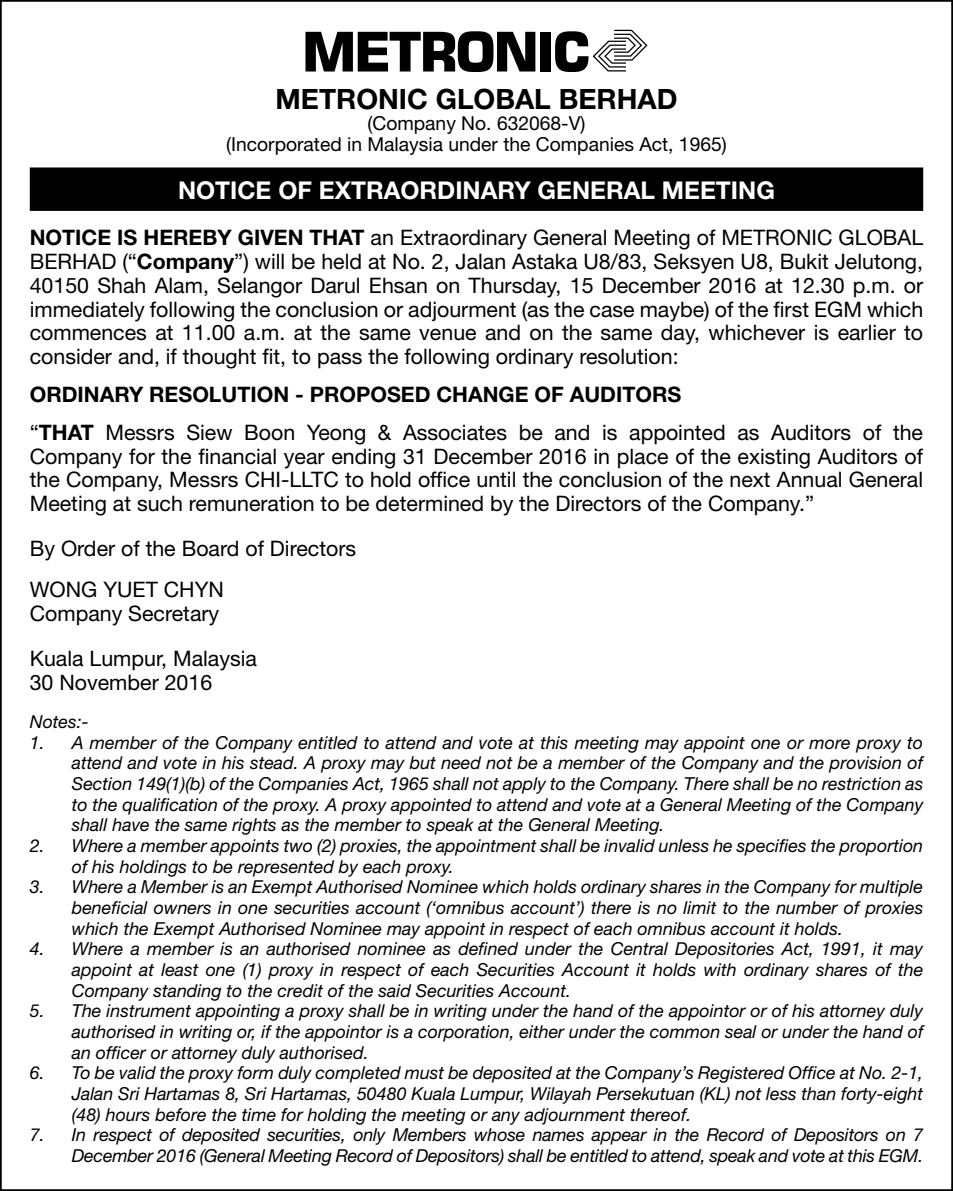
<style>
.page{position:relative;width:953px;height:1191px;background:#fff}
.page>*{position:absolute;margin:0;border:0;box-sizing:border-box;transform-origin:0 0}
.t1{font:700 28px "Helvetica Neue LT Std";color:#000}
.t2{font:700 24.5px "Helvetica Neue LT Std";color:#fff}
.t3{font:21.35px/23.8px "Helvetica Neue LT Std";color:#000}
.t4{font:19.25px/21px "Helvetica Neue LT Std";color:#000;text-align:center}
.t5{font:italic 17.85px/20.7px "Helvetica Neue LT Std";color:#000;text-align:justify}
.s1{font-weight:700}
</style>
<div class="page">
<div style="left:32px;top:169px;width:889px;height:40px;background:#000"></div>
<div style="left:30px;top:167px;width:893px;height:44px;border:4px solid #000"></div>
<svg style="left:305px;top:31px;width:230px;height:41px"></svg>
<div style="left:540px;top:32px;width:11px;height:39px;background:#000"></div>
<svg style="left:555px;top:30px;width:92px;height:42px"></svg>
<h1 class="t1" style="left:275px;top:82px;width:403px">METRONIC GLOBAL BERHAD</h1>
<p class="t4" style="left:226px;top:113px;width:502px">(Company No. 632068-V)<br>(Incorporated in Malaysia under the Companies Act, 1965)</p>
<h2 class="t2" style="left:178px;top:175px;width:598px">NOTICE OF EXTRAORDINARY GENERAL MEETING</h2>
<p class="t3" style="left:30px;top:225px;width:895px;text-align:justify"><span class="s1">NOTICE IS HEREBY GIVEN THAT</span> an Extraordinary General Meeting of METRONIC GLOBAL BERHAD (“<span class="s1">Company</span>”) will be held at No. 2, Jalan Astaka U8/83, Seksyen U8, Bukit Jelutong, 40150 Shah Alam, Selangor Darul Ehsan on Thursday, 15 December 2016 at 12.30 p.m. or immediately following the conclusion or adjourment (as the case maybe) of the first EGM which commences at 11.00 a.m. at the same venue and on the same day, whichever is earlier to consider and, if thought fit, to pass the following ordinary resolution:</p>
<p class="t3" style="left:30px;top:375px;width:894px;line-height:37.8px"><span class="s1">ORDINARY RESOLUTION - PROPOSED CHANGE OF AUDITORS<br></span>“<span class="s1">THAT</span> Messrs Siew Boon Yeong &amp; Associates be and is appointed as Auditors of the</p>
<p class="t3" style="left:30px;top:444px;width:894px;text-align:justify">Company for the financial year ending 31 December 2016 in place of the existing Auditors of the Company, Messrs CHI-LLTC to hold office until the conclusion of the next Annual General Meeting at such remuneration to be determined by the Directors of the Company.”</p>
<p class="t3" style="left:30px;top:527px;width:328px;line-height:41.3px">By Order of the Board of Directors<br>WONG YUET CHYN</p>
<p class="t3" style="left:30px;top:591px;width:229px;line-height:44.8px">Company Secretary<br>Kuala Lumpur, Malaysia</p>
<p class="t3" style="left:30px;top:670px;width:184px">30 November 2016</p>
<p class="t5" style="left:30px;top:711px;width:60px">Notes:-</p>
<p class="t5" style="left:72px;top:731px;width:853px;text-indent:-42px">1. A member of the Company entitled to attend and vote at this meeting may appoint one or more proxy to attend and vote in his stead. A proxy may but need not be a member of the Company and the provision of Section 149(1)(b) of the Companies Act, 1965 shall not apply to the Company. There shall be no restriction as to the qualification of the proxy. A proxy appointed to attend and vote at a General Meeting of the Company shall have the same rights as the member to speak at the General Meeting.</p>
<p class="t5" style="left:72px;top:835px;width:852px;text-indent:-42px">2. Where a member appoints two (2) proxies, the appointment shall be invalid unless he specifies the proportion of his holdings to be represented by each proxy.</p>
<p class="t5" style="left:72px;top:876px;width:852px;text-indent:-42px">3. Where a Member is an Exempt Authorised Nominee which holds ordinary shares in the Company for multiple beneficial owners in one securities account (‘omnibus account’) there is no limit to the number of proxies which the Exempt Authorised Nominee may appoint in respect of each omnibus account it holds.</p>
<p class="t5" style="left:72px;top:938px;width:852px;text-indent:-42px">4. Where a member is an authorised nominee as defined under the Central Depositories Act, 1991, it may appoint at least one (1) proxy in respect of each Securities Account it holds with ordinary shares of the Company standing to the credit of the said Securities Account.</p>
<p class="t5" style="left:72px;top:1000px;width:852px;text-indent:-42px">5. The instrument appointing a proxy shall be in writing under the hand of the appointor or of his attorney duly authorised in writing or, if the appointor is a corporation, either under the common seal or under the hand of an officer or attorney duly authorised.</p>
<p class="t5" style="left:72px;top:1062px;width:852px;text-indent:-42px">6. To be valid the proxy form duly completed must be deposited at the Company’s Registered Office at No. 2-1, Jalan Sri Hartamas 8, Sri Hartamas, 50480 Kuala Lumpur, Wilayah Persekutuan (KL) not less than forty-eight (48) hours before the time for holding the meeting or any adjournment thereof.</p>
<p class="t5" style="left:30px;top:1124px;width:895px;text-align:right">7. In respect of deposited securities, only Members whose names appear in the Record of Depositors on 7<br>December 2016 (General Meeting Record of Depositors) shall be entitled to attend, speak and vote at this EGM.</p>
</div>
